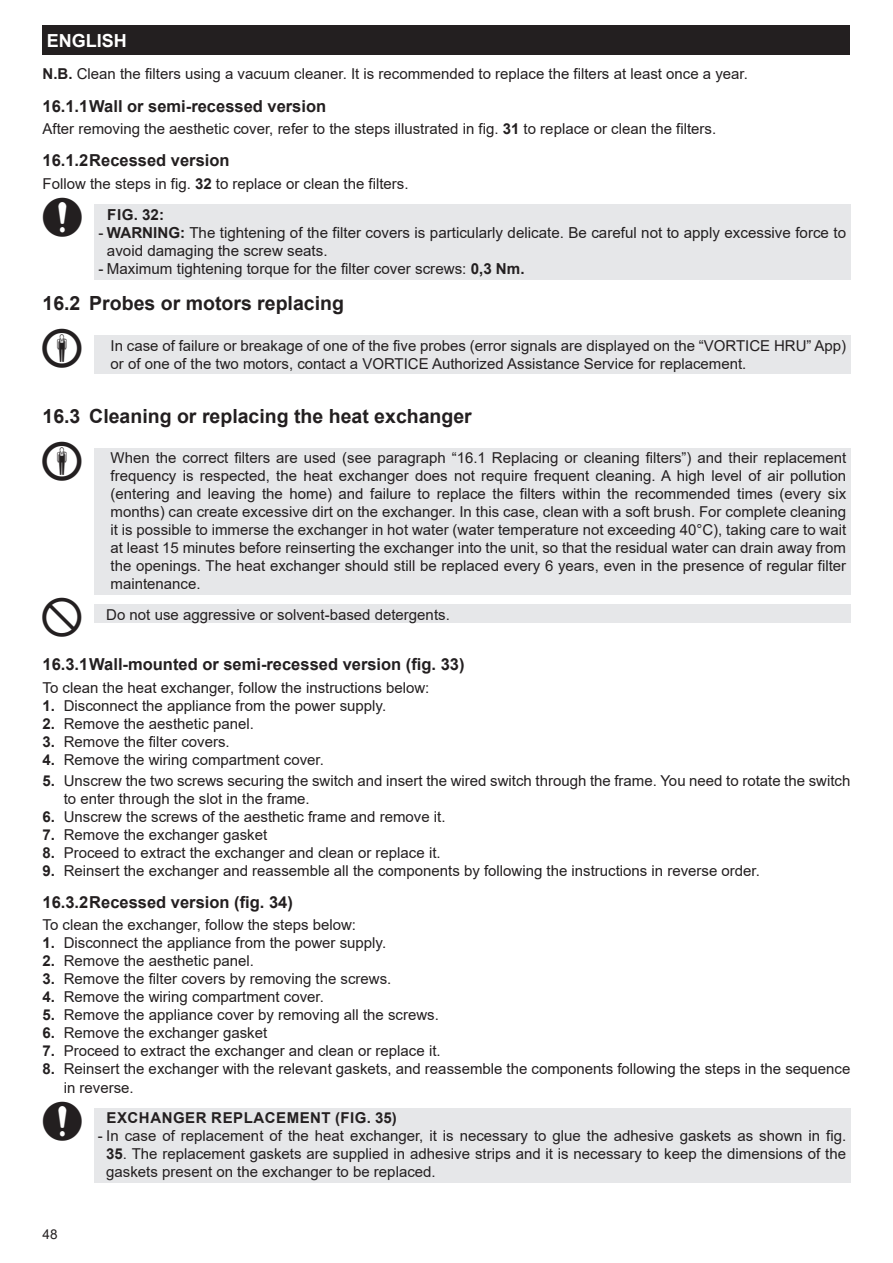
<style>
.page{position:relative;width:893px;height:1263px;background:#fff}
.page>*{position:absolute;margin:0;border:0;box-sizing:border-box;transform-origin:0 0}
.t1{font:39px "VORTICE Simboli";color:#231f20}
.t2{font:700 19.5px "Arial";color:#231f20}
.t3{font:700 18px "Arial";color:#fff}
.t4{font:700 16.5px "Arial";color:#231f20}
.t5{font:15.15px/18.1px "Arial";color:#231f20}
.t6{font:700 15.15px "Arial";color:#231f20}
.Testo{font:15px/18px "Arial";color:#231f20}
.t7{font:700 15px "Arial";letter-spacing:.035em;color:#231f20}
.t8{font:13.5px "Arial";color:#231f20}
.s1{font-weight:700}
</style>
<div class="page">
<div style="left:94px;top:204px;width:756px;height:19px;background:#e6e7e9"></div>
<div style="left:94px;top:222px;width:756px;height:39px;background:#e6e7e9"></div>
<div style="left:94px;top:259px;width:756px;height:21px;background:#e6e7e9"></div>
<div style="left:94px;top:335px;width:756px;height:39px;background:#e6e7e9"></div>
<div style="left:94px;top:448px;width:756px;height:146px;background:#e6e7e9"></div>
<div style="left:94px;top:605px;width:756px;height:18px;background:#e6e7e9"></div>
<div style="left:94px;top:1108px;width:756px;height:18px;background:#e6e7e9"></div>
<div style="left:94px;top:1126px;width:756px;height:56px;background:#e6e7e9"></div>
<div style="left:43px;top:26px;width:807px;height:29px;background:#231f20"></div>
<p class="t3" style="left:47px;top:28px;width:82px">ENGLISH</p>
<p class="Testo" style="left:43px;top:65px;width:707px"><span class="s1">N.B.</span> Clean the filters using a vacuum cleaner. It is recommended to replace the filters at least once a year.</p>
<p class="t4" style="left:43px;top:94px;width:285px">16.1.1Wall or semi-recessed version</p>
<p class="Testo" style="left:43px;top:119px;width:675px">After removing the aesthetic cover, refer to the steps illustrated in fig. <span class="s1">31</span> to replace or clean the filters.</p>
<p class="t4" style="left:43px;top:149px;width:189px">16.1.2Recessed version</p>
<p class="Testo" style="left:43px;top:174px;width:368px">Follow the steps in fig. <span class="s1">32</span> to replace or clean the filters.</p>
<p class="t1" style="left:43px;top:198px;width:41px">O</p>
<p class="t6" style="left:107px;top:204px;width:58px">FIG. 32:</p>
<p class="t5" style="left:107px;top:223px;width:741px;text-indent:-9px">- <span class="s1">WARNING:</span> The tightening of the filter covers is particularly delicate. Be careful not to apply excessive force to avoid damaging the screw seats.</p>
<p class="t5" style="left:98px;top:260px;width:428px">- Maximum tightening torque for the filter cover screws: <span class="s1">0,3 Nm.</span></p>
<p class="t2" style="left:43px;top:290px;width:303px">16.2 Probes or motors replacing</p>
<p class="t1" style="left:43px;top:329px;width:41px">E</p>
<p class="Testo" style="left:111px;top:336px;width:737px">In case of failure or breakage of one of the five probes (error signals are displayed on the “VORTICE HRU” App) or of one of the two motors, contact a VORTICE Authorized Assistance Service for replacement.</p>
<p class="t2" style="left:43px;top:402px;width:431px">16.3 Cleaning or replacing the heat exchanger</p>
<p class="t1" style="left:43px;top:441px;width:41px">E</p>
<p class="Testo" style="left:111px;top:449px;width:737px;text-align:justify">When the correct filters are used (see paragraph “16.1 Replacing or cleaning filters”) and their replacement frequency is respected, the heat exchanger does not require frequent cleaning. A high level of air pollution (entering and leaving the home) and failure to replace the filters within the recommended times (every six months) can create excessive dirt on the exchanger. In this case, clean with a soft brush. For complete cleaning it is possible to immerse the exchanger in hot water (water temperature not exceeding 40°C), taking care to wait at least 15 minutes before reinserting the exchanger into the unit, so that the residual water can drain away from the openings. The heat exchanger should still be replaced every 6 years, even in the presence of regular filter maintenance.</p>
<p class="t1" style="left:43px;top:598px;width:41px">D</p>
<p class="Testo" style="left:106px;top:605px;width:345px">Do not use aggressive or solvent-based detergents.</p>
<p class="t4" style="left:43px;top:653px;width:424px">16.3.1Wall-mounted or semi-recessed version (fig. 33)</p>
<p class="Testo" style="left:43px;top:678px;width:388px">To clean the heat exchanger, follow the instructions below:</p>
<p class="Testo" style="left:43px;top:696px;width:345px"><span class="s1">1.</span> Disconnect the appliance from the power supply.</p>
<p class="Testo" style="left:43px;top:714px;width:213px"><span class="s1">2.</span> Remove the aesthetic panel.</p>
<p class="Testo" style="left:43px;top:732px;width:189px"><span class="s1">3.</span> Remove the filter covers.</p>
<p class="Testo" style="left:43px;top:750px;width:283px"><span class="s1">4.</span> Remove the wiring compartment cover.</p>
<p class="Testo" style="left:64px;top:771px;width:788px;text-indent:-21px"><span class="s1">5.</span> Unscrew the two screws securing the switch and insert the wired switch through the frame. You need to rotate the switch to enter through the slot in the frame.</p>
<p class="Testo" style="left:43px;top:807px;width:405px"><span class="s1">6.</span> Unscrew the screws of the aesthetic frame and remove it.</p>
<p class="Testo" style="left:43px;top:825px;width:226px"><span class="s1">7.</span> Remove the exchanger gasket</p>
<p class="Testo" style="left:43px;top:843px;width:400px"><span class="s1">8.</span> Proceed to extract the exchanger and clean or replace it.</p>
<p class="Testo" style="left:43px;top:861px;width:719px"><span class="s1">9.</span> Reinsert the exchanger and reassemble all the components by following the instructions in reverse order.</p>
<p class="t4" style="left:43px;top:891px;width:252px">16.3.2Recessed version (fig. 34)</p>
<p class="Testo" style="left:43px;top:916px;width:315px">To clean the exchanger, follow the steps below:</p>
<p class="Testo" style="left:43px;top:934px;width:345px"><span class="s1">1.</span> Disconnect the appliance from the power supply.</p>
<p class="Testo" style="left:43px;top:952px;width:213px"><span class="s1">2.</span> Remove the aesthetic panel.</p>
<p class="Testo" style="left:43px;top:970px;width:350px"><span class="s1">3.</span> Remove the filter covers by removing the screws.</p>
<p class="Testo" style="left:43px;top:988px;width:283px"><span class="s1">4.</span> Remove the wiring compartment cover.</p>
<p class="Testo" style="left:43px;top:1006px;width:398px"><span class="s1">5.</span> Remove the appliance cover by removing all the screws.</p>
<p class="Testo" style="left:43px;top:1024px;width:226px"><span class="s1">6.</span> Remove the exchanger gasket</p>
<p class="Testo" style="left:43px;top:1042px;width:400px"><span class="s1">7.</span> Proceed to extract the exchanger and clean or replace it.</p>
<p class="Testo" style="left:64px;top:1060px;width:788px;text-indent:-21px"><span class="s1">8.</span> Reinsert the exchanger with the relevant gaskets, and reassemble the components following the steps in the sequence in reverse.</p>
<p class="t1" style="left:43px;top:1101px;width:41px">O</p>
<p class="t7" style="left:107px;top:1107px;width:292px">EXCHANGER REPLACEMENT (FIG. 35)</p>
<p class="Testo" style="left:98px;top:1127px;width:750px">- In case of replacement of the heat exchanger, it is necessary to glue the adhesive gaskets as shown in fig.</p>
<p class="Testo" style="left:106px;top:1145px;width:741px"><span class="s1">35</span>. The replacement gaskets are supplied in adhesive strips and it is necessary to keep the dimensions of the gaskets present on the exchanger to be replaced.</p>
<p class="t8" style="left:43px;top:1225px;width:17px">48</p>
</div>
